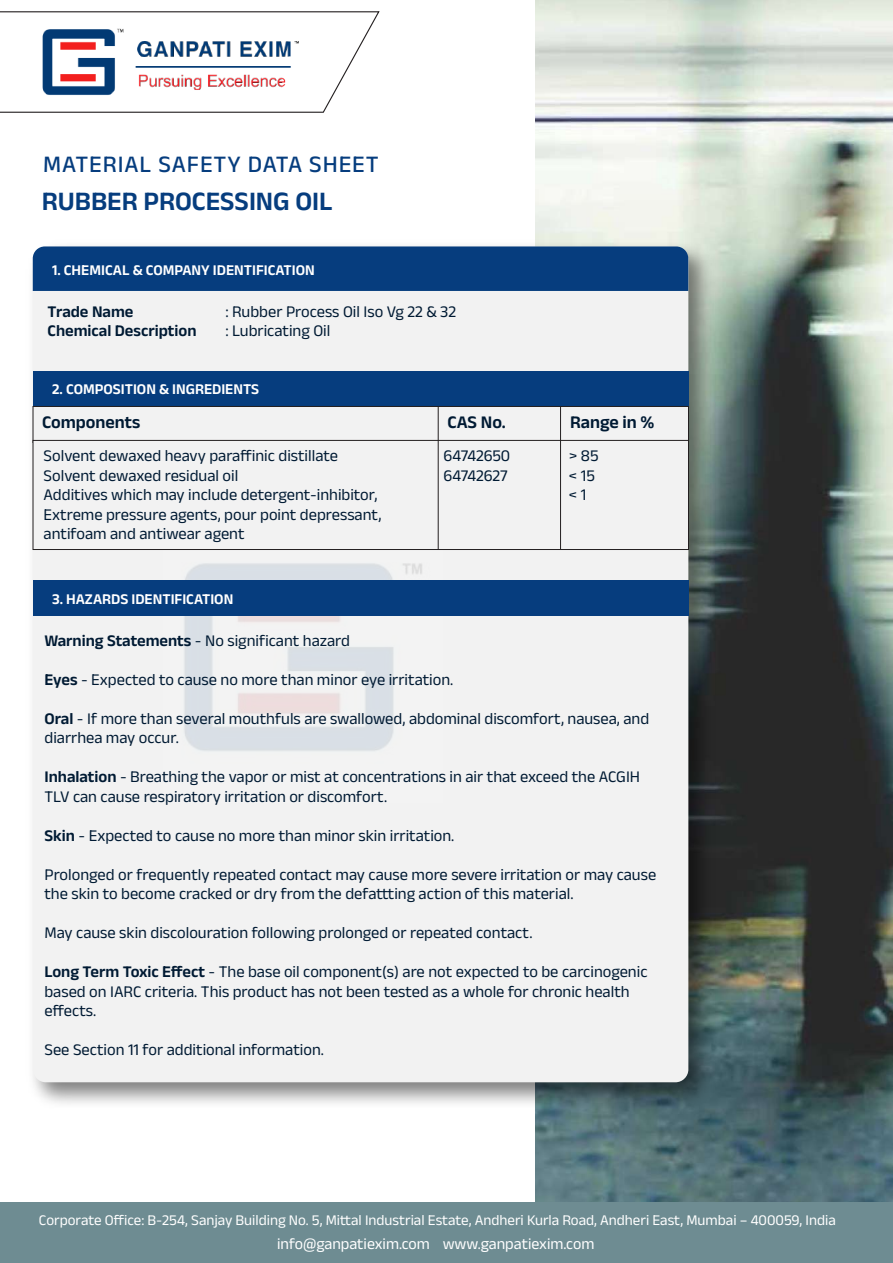
<style>
.page{position:relative;width:893px;height:1263px;background:#fff}
.page>*{position:absolute;margin:0;border:0;box-sizing:border-box;transform-origin:0 0}
.t1{font:600 27px "Anek Devanagari";color:#063d7e}
.t2{font:500 24px "Anek Devanagari";letter-spacing:.04em;color:#063d7e}
.t3{font:600 18px "Anek Devanagari";color:#001a33}
.t4{font:16.5px/19.5px "Anek Devanagari";color:#001a33}
.t5{font:600 16.5px/19.5px "Anek Devanagari";color:#001a33}
.t6{font:15.9px "Anek Devanagari";color:#fff}
.t7{font:600 15.15px "Anek Devanagari";color:#fff}
.t8{font:15px "Anek Devanagari";color:#fff}
.s1{font-weight:600}
</style>
<div class="page">
<img style="left:535px;top:0;width:358px;height:1202px">
<div style="left:0;top:1202px;width:893px;height:61px;background:#6e8c92"></div>
<svg style="left:0;top:11px;width:380px;height:102px"></svg>
<img style="left:32px;top:235px;width:690px;height:880px">
<div style="left:33px;top:247px;width:655px;height:835px;background:#f2f2f2;border-radius:13px"></div>
<div style="left:33px;top:246px;width:655px;height:45px;background:#063d7e"></div>
<img style="left:31px;top:17px;width:278px;height:87px">
<img style="left:164px;top:563px;width:278px;height:188px">
<div style="left:33px;top:372px;width:655px;height:34px;background:#063d7e"></div>
<div style="left:33px;top:580px;width:655px;height:35px;background:#063d7e"></div>
<div style="left:33px;top:406px;width:656px;height:37px;background:#f2f2f2;border:1px solid #231f20"></div>
<div style="left:33px;top:440px;width:656px;height:110px;background:#f2f2f2;border:1px solid #231f20"></div>
<hr style="left:438px;top:406px;width:1px;height:143px;background:#231f20">
<hr style="left:560px;top:406px;width:1px;height:143px;background:#231f20">
<h2 class="t2" style="left:43px;top:150px;width:337px">MATERIAL SAFETY DATA SHEET</h2>
<h1 class="t1" style="left:42px;top:185px;width:292px">RUBBER PROCESSING OIL</h1>
<p class="t7" style="left:52px;top:260px;width:264px">1. CHEMICAL &amp; COMPANY IDENTIFICATION</p>
<p class="t5" style="left:48px;top:301px;width:150px">Trade Name<br>Chemical Description</p>
<p class="t4" style="left:225px;top:301px;width:232px">: Rubber Process Oil Iso Vg 22 &amp; 32 : Lubricating Oil</p>
<p class="t7" style="left:52px;top:380px;width:209px">2. COMPOSITION &amp; INGREDIENTS</p>
<p class="t3" style="left:42px;top:411px;width:100px">Components</p>
<p class="t3" style="left:447px;top:411px;width:60px">CAS No.</p>
<p class="t3" style="left:570px;top:411px;width:86px">Range in %</p>
<p class="t4" style="left:44px;top:446px;width:339px">Solvent dewaxed heavy paraffinic distillate Solvent dewaxed residual oil<br>Additives which may include detergent-inhibitor, Extreme pressure agents, pour point depressant, antifoam and antiwear agent</p>
<p class="t4" style="left:444px;top:446px;width:68px">64742650<br>64742627</p>
<p class="t4" style="left:569px;top:446px;width:31px">&gt; 85 &lt; 15 &lt; 1</p>
<p class="t7" style="left:52px;top:589px;width:183px">3. HAZARDS IDENTIFICATION</p>
<p class="t4" style="left:44px;top:630px;width:307px"><span class="s1">Warning Statements</span> - No significant hazard</p>
<p class="t4" style="left:44px;top:669px;width:410px"><span class="s1">Eyes</span> - Expected to cause no more than minor eye irritation.</p>
<p class="t4" style="left:44px;top:708px;width:606px"><span class="s1">Oral</span> - If more than several mouthfuls are swallowed, abdominal discomfort, nausea, and diarrhea may occur.</p>
<p class="t4" style="left:44px;top:767px;width:597px"><span class="s1">Inhalation</span> - Breathing the vapor or mist at concentrations in air that exceed the ACGIH<br>TLV can cause respiratory irritation or discomfort.</p>
<p class="t4" style="left:44px;top:825px;width:411px"><span class="s1">Skin</span> - Expected to cause no more than minor skin irritation.</p>
<p class="t4" style="left:44px;top:864px;width:613px">Prolonged or frequently repeated contact may cause more severe irritation or may cause the skin to become cracked or dry from the defattting action of this material.</p>
<p class="t4" style="left:44px;top:923px;width:489px">May cause skin discolouration following prolonged or repeated contact.</p>
<p class="t4" style="left:44px;top:962px;width:604px"><span class="s1">Long Term Toxic Effect</span> - The base oil component(s) are not expected to be carcinogenic based on IARC criteria. This product has not been tested as a whole for chronic health effects.</p>
<p class="t4" style="left:44px;top:1040px;width:281px">See Section 11 for additional information.</p>
<p class="t8" style="left:39px;top:1211px;width:798px">Corporate Office: B-254, Sanjay Building No. 5, Mittal Industrial Estate, Andheri Kurla Road, Andheri East, Mumbai – 400059, India</p>
<p class="t6" style="left:277px;top:1234px;width:319px">info@ganpatiexim.com www.ganpatiexim.com</p>
</div>
